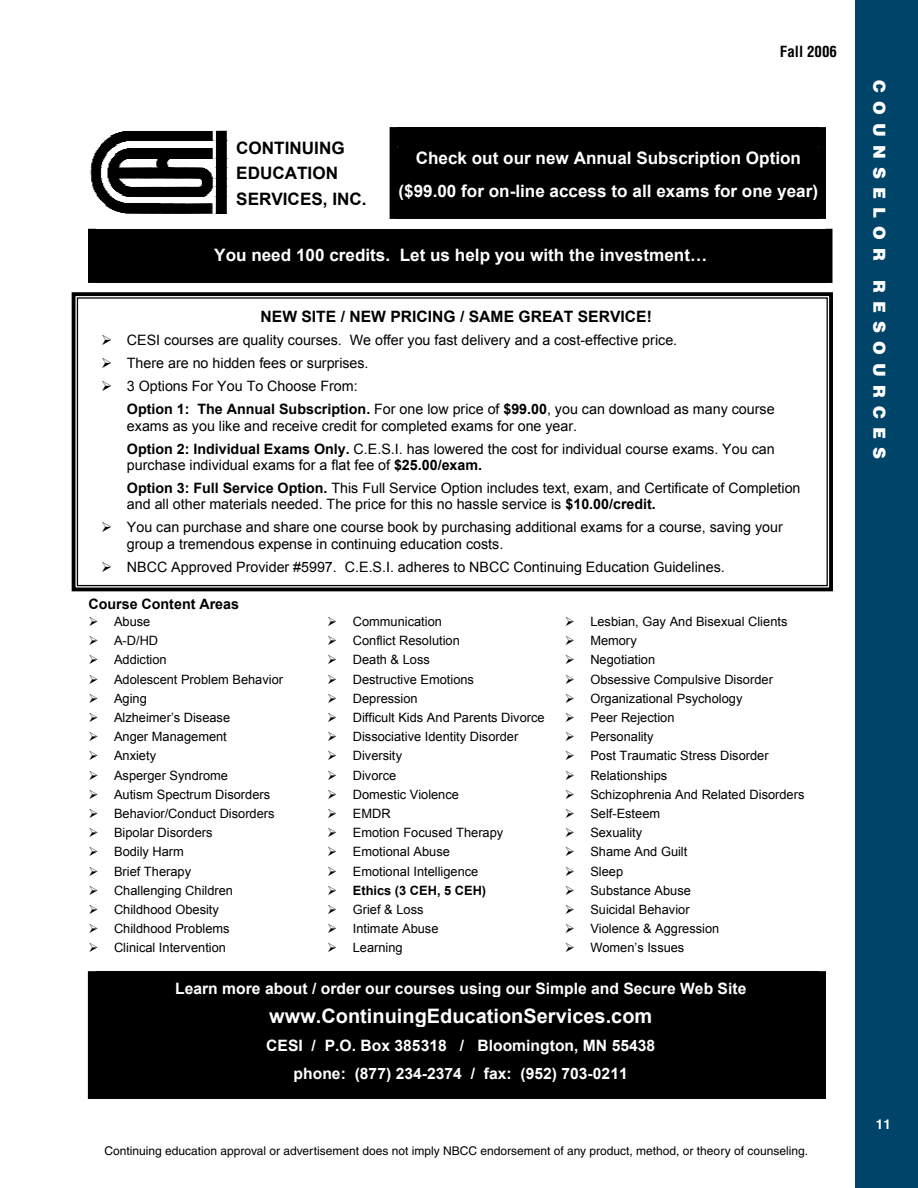
<style>
.page{position:relative;width:918px;height:1188px;background:#fff}
.page>*{position:absolute;margin:0;border:0;box-sizing:border-box;transform-origin:0 0}
.t1{font:700 19.95px "Arial";color:#fff}
.t2{font:700 17.1px/32.8px "Arial";color:#fff;text-align:center}
.t3{font:700 17.1px/25.7px "Arial";color:#000}
.t4{font:900 16.5px "Helvetica";color:#fff}
.t5{font:700 15.6px/27.9px "Arial";color:#fff;text-align:center}
.t6{font:700 15.6px "Arial";color:#000}
.t7{font:700 condensed 15px "Helvetica";color:#000}
.t8{font:14.25px/23px "Arial";color:#000}
.t9{font:700 14.25px "Arial";color:#000}
.t10{font:700 13.5px "Helvetica";color:#fff}
.t11{font:12.9px/19.2px "Arial";color:#000}
.t12{font:700 12.9px "Arial";color:#000}
.t13{font:12px "Helvetica";color:#000}
.s1{font-weight:700}
</style>
<div class="page">
<img style="left:90px;top:130px;width:138px;height:84px">
<div style="left:390px;top:127px;width:436px;height:92px;background:#000"></div>
<div style="left:88px;top:229px;width:745px;height:54px;background:#000"></div>
<div style="left:88px;top:971px;width:738px;height:128px;background:#000"></div>
<div style="left:72px;top:292px;width:761px;height:299px;border:4px solid #000"></div>
<div style="left:855px;top:0;width:63px;height:1188px;background:#00446a"></div>
<p class="t7" style="left:780px;top:42px;width:59px">Fall 2006</p>
<h2 class="t3" style="left:236px;top:135px;width:132px">CONTINUING<br>EDUCATION<br>SERVICES, INC.</h2>
<h2 class="t2" style="left:399px;top:142px;width:421px">Check out our new Annual Subscription Option ($99.00 for on-line access to all exams for one year)</h2>
<h2 class="t2" style="left:214px;top:239px;width:494px">You need 100 credits. Let us help you with the investment…</h2>
<p class="t6" style="left:261px;top:306px;width:393px">NEW SITE / NEW PRICING / SAME GREAT SERVICE!</p>
<p class="t8" style="left:127px;top:329px;width:649px">CESI courses are quality courses. We offer you fast delivery and a cost-effective price.<br>There are no hidden fees or surprises.<br>3 Options For You To Choose From:<br><span class="s1">Option 1: The Annual Subscription.</span> For one low price of <span class="s1">$99.00</span>, you can download as many course</p>
<p class="t8" style="left:127px;top:414px;width:649px">exams as you like and receive credit for completed exams for one year.<br><span class="s1">Option 2: Individual Exams Only.</span> C.E.S.I. has lowered the cost for individual course exams. You can</p>
<p class="t8" style="left:127px;top:454px;width:675px">purchase individual exams for a flat fee of <span class="s1">$25.00/exam.<br>Option 3: Full Service Option.</span> This Full Service Option includes text, exam, and Certificate of Completion</p>
<p class="t8" style="left:127px;top:493px;width:657px">and all other materials needed. The price for this no hassle service is <span class="s1">$10.00/credit.<br></span>You can purchase and share one course book by purchasing additional exams for a course, saving your</p>
<p class="t8" style="left:127px;top:532px;width:599px">group a tremendous expense in continuing education costs.<br>NBCC Approved Provider #5997. C.E.S.I. adheres to NBCC Continuing Education Guidelines.</p>
<p class="t9" style="left:88px;top:595px;width:152px">Course Content Areas</p>
<p class="t11" style="left:114px;top:612px;width:171px">Abuse<br>A-D/HD<br>Addiction<br>Adolescent Problem Behavior<br>Aging<br>Alzheimer’s Disease<br>Anger Management<br>Anxiety<br>Asperger Syndrome<br>Autism Spectrum Disorders<br>Behavior/Conduct Disorders<br>Bipolar Disorders<br>Bodily Harm<br>Brief Therapy<br>Challenging Children<br>Childhood Obesity<br>Childhood Problems<br>Clinical Intervention</p>
<p class="t11" style="left:353px;top:612px;width:193px">Communication<br>Conflict Resolution<br>Death &amp; Loss<br>Destructive Emotions<br>Depression<br>Difficult Kids And Parents Divorce<br>Dissociative Identity Disorder<br>Diversity<br>Divorce<br>Domestic Violence<br>EMDR<br>Emotion Focused Therapy<br>Emotional Abuse<br>Emotional Intelligence</p>
<p class="t11" style="left:590px;top:612px;width:216px">Lesbian, Gay And Bisexual Clients<br>Memory<br>Negotiation<br>Obsessive Compulsive Disorder<br>Organizational Psychology<br>Peer Rejection<br>Personality<br>Post Traumatic Stress Disorder<br>Relationships<br>Schizophrenia And Related Disorders<br>Self-Esteem<br>Sexuality<br>Shame And Guilt<br>Sleep<br>Substance Abuse<br>Suicidal Behavior<br>Violence &amp; Aggression<br>Women’s Issues</p>
<p class="t5" style="left:175px;top:975px;width:573px">Learn more about / order our courses using our Simple and Secure Web Site</p>
<h1 class="t1" style="left:269px;top:1002px;width:384px">www.ContinuingEducationServices.com</h1>
<p class="t5" style="left:266px;top:1033px;width:391px">CESI / P.O. Box 385318 / Bloomington, MN 55438 phone: (877) 234-2374 / fax: (952) 703-0211</p>
<p class="t12" style="left:353px;top:882px;width:135px">Ethics (3 CEH, 5 CEH)</p>
<p class="t11" style="left:353px;top:900px;width:87px">Grief &amp; Loss<br>Intimate Abuse<br>Learning</p>
<p class="t13" style="left:105px;top:1144px;width:705px">Continuing education approval or advertisement does not imply NBCC endorsement of any product, method, or theory of counseling.</p>
<p class="t4" style="left:890px;top:80px;width:380px;rotate:90deg">C o u n s e l o r R e s o u r c e s</p>
<p class="t10" style="left:876px;top:1116px;width:17px">11</p>
</div>
